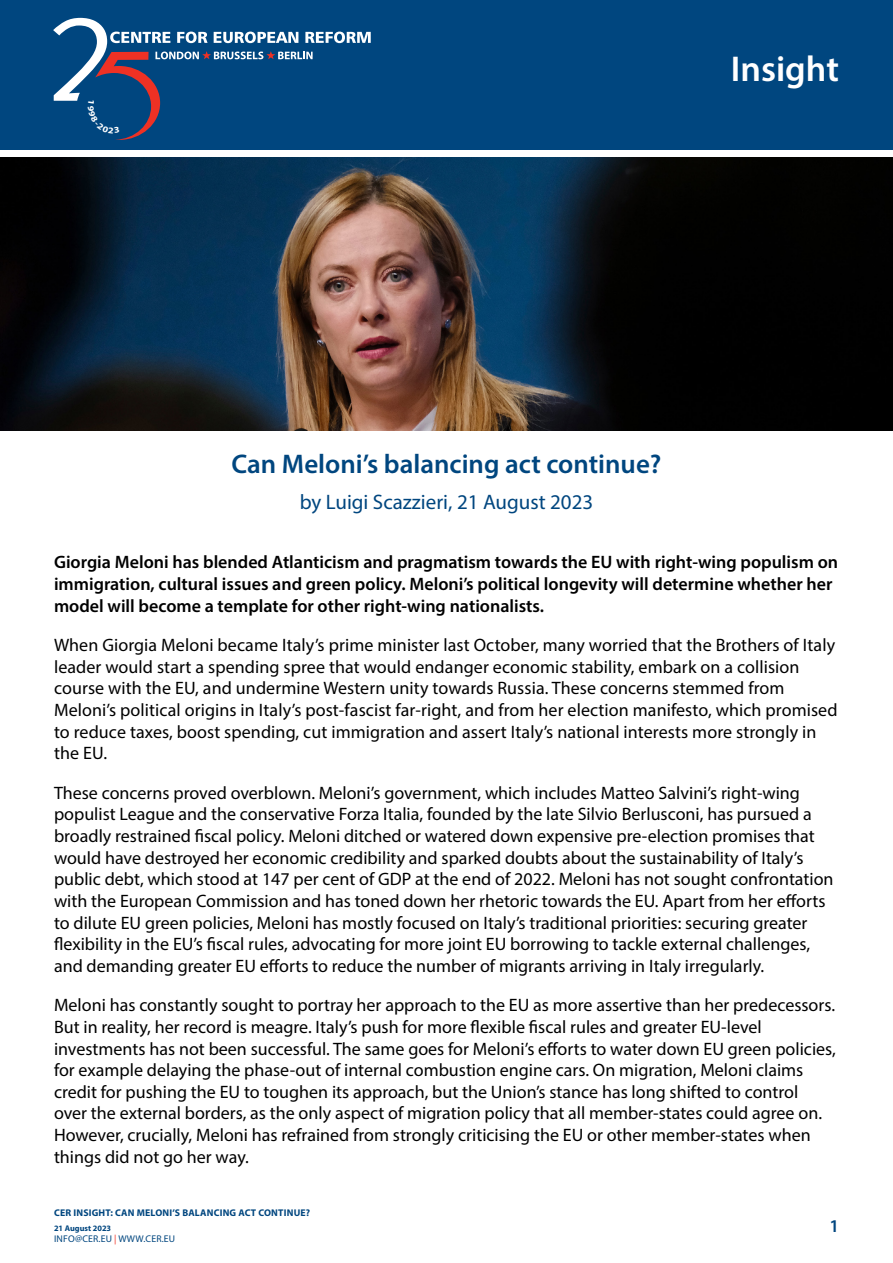
<style>
.page{position:relative;width:893px;height:1263px;background:#fff}
.page>*{position:absolute;margin:0;border:0;box-sizing:border-box;transform-origin:0 0}
.t1{font:600 36px "Myriad Pro";color:#fff}
.t2{font:600 27px "Myriad Pro";color:#00467f}
.t3{font:21px "Myriad Pro";color:#00467f}
.t4{font:18px/21.6px "Myriad Pro";color:#000}
.t5{font:600 18px/21.6px "Myriad Pro";color:#000}
.t6{font:600 18px "Myriad Pro";color:#00467f}
.t7{font:700 9.75px "Myriad Pro";letter-spacing:.02em;color:#00467f}
.t8{font:9.75px "Myriad Pro";letter-spacing:.02em;color:#00467f}
.t9{font:700 8.25px "Myriad Pro";color:#00467f}
.s1{color:#ee3124}
</style>
<div class="page">
<div style="left:0;top:0;width:893px;height:150px;background:#00467f"></div>
<img style="left:0;top:157px;width:893px;height:273px">
<svg style="left:53px;top:18px;width:318px;height:122px"></svg>
<h1 class="t1" style="left:731px;top:46px;width:110px">Insight</h1>
<h2 class="t2" style="left:231px;top:447px;width:431px">Can Meloni’s balancing act continue?</h2>
<p class="t3" style="left:300px;top:489px;width:295px">by Luigi Scazzieri, 21 August 2023</p>
<p class="t5" style="left:54px;top:551px;width:786px">Giorgia Meloni has blended Atlanticism and pragmatism towards the EU with right-wing populism on immigration, cultural issues and green policy. Meloni’s political longevity will determine whether her model will become a template for other right-wing nationalists.</p>
<p class="t4" style="left:54px;top:634px;width:785px">When Giorgia Meloni became Italy’s prime minister last October, many worried that the Brothers of Italy leader would start a spending spree that would endanger economic stability, embark on a collision course with the EU, and undermine Western unity towards Russia. These concerns stemmed from Meloni’s political origins in Italy’s post-fascist far-right, and from her election manifesto, which promised to reduce taxes, boost spending, cut immigration and assert Italy’s national interests more strongly in the EU.</p>
<p class="t4" style="left:54px;top:782px;width:781px">These concerns proved overblown. Meloni’s government, which includes Matteo Salvini’s right-wing populist League and the conservative Forza Italia, founded by the late Silvio Berlusconi, has pursued a broadly restrained fiscal policy. Meloni ditched or watered down expensive pre-election promises that would have destroyed her economic credibility and sparked doubts about the sustainability of Italy’s public debt, which stood at 147 per cent of GDP at the end of 2022. Meloni has not sought confrontation with the European Commission and has toned down her rhetoric towards the EU. Apart from her efforts to dilute EU green policies, Meloni has mostly focused on Italy’s traditional priorities: securing greater flexibility in the EU’s fiscal rules, advocating for more joint EU borrowing to tackle external challenges, and demanding greater EU efforts to reduce the number of migrants arriving in Italy irregularly.</p>
<p class="t4" style="left:54px;top:994px;width:783px">Meloni has constantly sought to portray her approach to the EU as more assertive than her predecessors.<br>But in reality, her record is meagre. Italy’s push for more flexible fiscal rules and greater EU-level investments has not been successful. The same goes for Meloni’s efforts to water down EU green policies, for example delaying the phase-out of internal combustion engine cars. On migration, Meloni claims credit for pushing the EU to toughen its approach, but the Union’s stance has long shifted to control over the external borders, as the only aspect of migration policy that all member-states could agree on.<br>However, crucially, Meloni has refrained from strongly criticising the EU or other member-states when things did not go her way.</p>
<p class="t7" style="left:54px;top:1206px;width:258px">CER INSIGHT: CAN MELONI’S BALANCING ACT CONTINUE?</p>
<p class="t9" style="left:54px;top:1223px;width:59px">21 August 2023</p>
<p class="t8" style="left:54px;top:1232px;width:123px">INFO@CER.EU <span class="s1">|</span> WWW.CER.EU</p>
<p class="t6" style="left:829px;top:1214px;width:11px">1</p>
</div>
